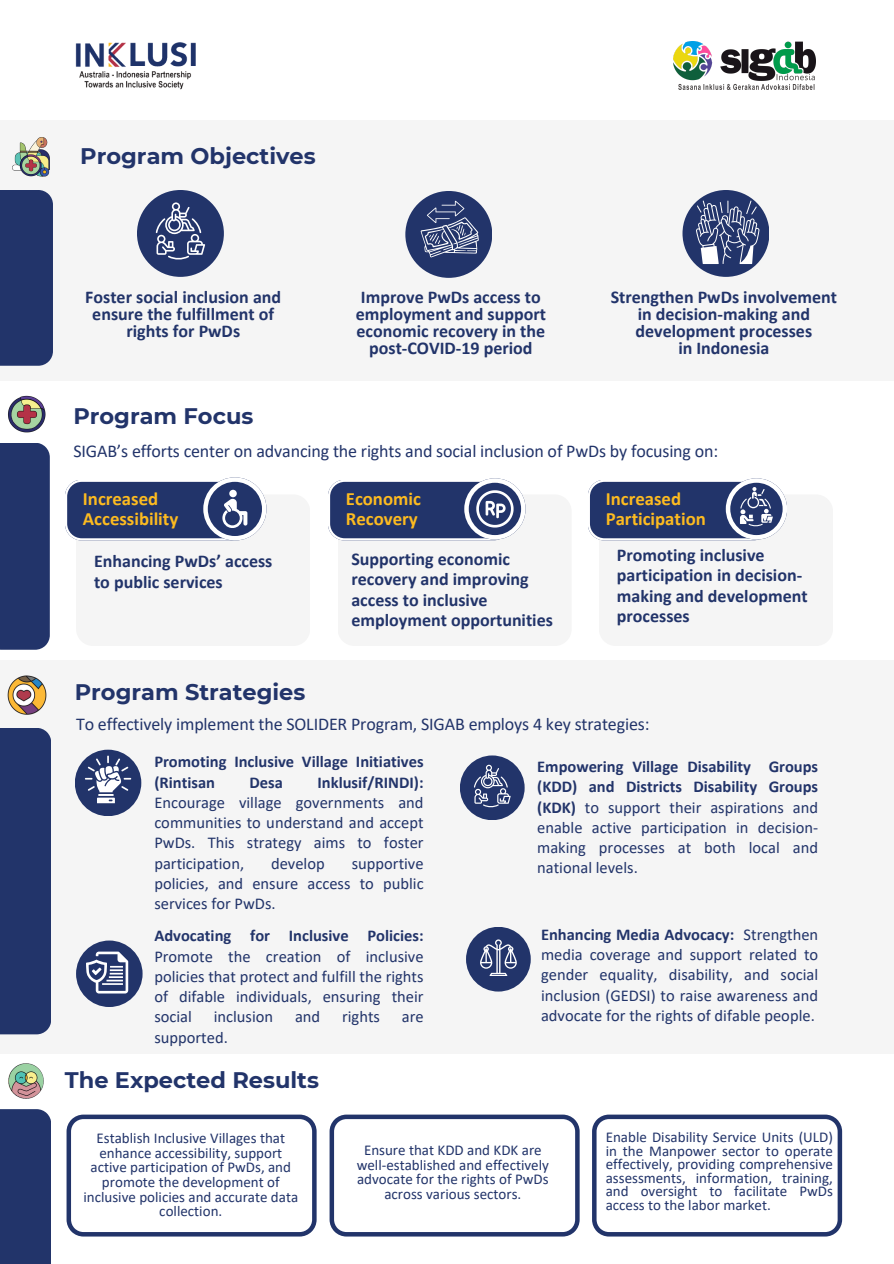
<style>
.page{position:relative;width:894px;height:1264px;background:#fff}
.page>*{position:absolute;margin:0;border:0;box-sizing:border-box;transform-origin:0 0}
.t1{font:700 22.5px "Montserrat";color:#22346a}
.t2{font:700 18.75px/20px "Calibri";color:#fdbb20}
.t3{font:700 18px/16.8px "Calibri";color:#22346a}
.t4{font:18px "Calibri";letter-spacing:-.01em;color:#22346a}
.t5{font:16.5px/20.2px "Calibri";color:#22346a;text-align:justify}
.t6{font:700 16.5px/20.2px "Calibri";color:#22346a}
.t7{font:15px/14.7px "Calibri";color:#22346a;text-align:center}
.s1{font-weight:700}
</style>
<div class="page">
<img style="left:673px;top:41px;width:142px;height:49px">
<div style="left:0;top:660px;width:893px;height:393px;background:#f5f5f5"></div>
<div style="left:0;top:120px;width:893px;height:261px;background:#f5f5f5"></div>
<div style="left:0;top:728px;width:51px;height:306px;background:#22346a"></div>
<div style="left:0;top:1109px;width:51px;height:154px;background:#22346a"></div>
<img style="left:7px;top:675px;width:40px;height:40px">
<div style="left:460px;top:755px;width:64px;height:65px;background:#22346a;border-radius:50%"></div>
<svg style="left:474px;top:764px;width:36px;height:43px"></svg>
<div style="left:466px;top:926px;width:64px;height:65px;background:#22346a;border-radius:50%"></div>
<svg style="left:480px;top:939px;width:36px;height:36px"></svg>
<div style="left:75px;top:749px;width:66px;height:67px;background:#22346a;border-radius:50%"></div>
<svg style="left:85px;top:755px;width:46px;height:48px"></svg>
<div style="left:76px;top:940px;width:66px;height:67px;background:#22346a;border-radius:50%"></div>
<svg style="left:86px;top:951px;width:42px;height:42px"></svg>
<img style="left:8px;top:395px;width:38px;height:38px">
<div style="left:0;top:443px;width:50px;height:206px;background:#22346a"></div>
<div style="left:76px;top:494px;width:234px;height:152px;background:#f5f5f5;border-radius:17px"></div>
<div style="left:337px;top:494px;width:234px;height:152px;background:#f5f5f5;border-radius:17px"></div>
<div style="left:598px;top:494px;width:234px;height:152px;background:#f5f5f5;border-radius:17px"></div>
<svg style="left:65px;top:477px;width:201px;height:63px"></svg>
<svg style="left:328px;top:478px;width:197px;height:62px"></svg>
<svg style="left:588px;top:478px;width:198px;height:62px"></svg>
<div style="left:0;top:190px;width:53px;height:175px;background:#22346a"></div>
<img style="left:12px;top:137px;width:38px;height:40px">
<div style="left:137px;top:190px;width:87px;height:87px;background:#22346a;border-radius:50%"></div>
<svg style="left:156px;top:202px;width:49px;height:58px"></svg>
<div style="left:682px;top:190px;width:87px;height:87px;background:#22346a;border-radius:50%"></div>
<svg style="left:695px;top:200px;width:64px;height:64px"></svg>
<img style="left:9px;top:1063px;width:35px;height:35px">
<svg style="left:66px;top:1114px;width:250px;height:122px"></svg>
<svg style="left:329px;top:1114px;width:250px;height:122px"></svg>
<svg style="left:592px;top:1114px;width:249px;height:122px"></svg>
<div style="left:405px;top:191px;width:87px;height:87px;background:#22346a;border-radius:50%"></div>
<svg style="left:420px;top:201px;width:59px;height:56px"></svg>
<img style="left:75px;top:42px;width:121px;height:48px">
<p class="t1" style="left:80px;top:143px;width:237px">Program Objectives</p>
<h2 class="t3" style="left:85px;top:290px;width:197px;text-align:center">Foster social inclusion and ensure the fulfillment of rights for PwDs</h2>
<h2 class="t3" style="left:355px;top:290px;width:192px;text-align:center">Improve PwDs access to employment and support economic recovery in the post-COVID-19 period</h2>
<p class="t3" style="left:610px;top:290px;width:228px;text-align:center">Strengthen PwDs involvement in decision-making and development processes<br>in Indonesia</p>
<p class="t1" style="left:73px;top:402px;width:181px">Program Focus</p>
<h1 class="t4" style="left:73px;top:444px;width:646px">SIGAB’s efforts center on advancing the rights and social inclusion of PwDs by focusing on:</h1>
<p class="t2" style="left:83px;top:490px;width:97px">Increased<br>Accessibility</p>
<p class="t2" style="left:346px;top:490px;width:76px">Economic<br>Recovery</p>
<p class="t2" style="left:605px;top:490px;width:102px">Increased<br>Participation</p>
<h2 class="t3" style="left:94px;top:552px;width:180px;line-height:20.2px">Enhancing PwDs’ access to public services</h2>
<p class="t3" style="left:351px;top:550px;width:203px;line-height:20.2px">Supporting economic recovery and improving access to inclusive employment opportunities</p>
<p class="t3" style="left:616px;top:546px;width:192px;line-height:20.2px">Promoting inclusive participation in decision&shy;making and development processes</p>
<h2 class="t1" style="left:75px;top:678px;width:232px">Program Strategies</h2>
<h2 class="t4" style="left:76px;top:717px;width:574px">To effectively implement the SOLIDER Program, SIGAB employs 4 key strategies:</h2>
<p class="t6" style="left:154px;top:753px;width:271px">Promoting Inclusive Village Initiatives (Rintisan</p>
<p class="t5" style="left:537px;top:757px;width:282px"><span class="s1">Empowering Village Disability Groups (KDD) and Districts Disability Groups (KDK)</span> to support their aspirations and enable active participation in decision&shy;making processes at both local and national levels.</p>
<p class="t5" style="left:154px;top:773px;width:271px;text-indent:163px"><span class="s1">Inklusif/RINDI):<br></span>Encourage village governments and communities to understand and accept PwDs. This strategy aims to foster participation,</p>
<p class="t6" style="left:249px;top:773px;width:35px">Desa</p>
<p class="t5" style="left:271px;top:854px;width:55px">develop</p>
<p class="t5" style="left:154px;top:854px;width:271px;text-indent:197px">supportive policies, and ensure access to public services for PwDs.</p>
<h1 class="t5" style="left:154px;top:927px;width:271px"><span class="s1">Advocating for Inclusive Policies:<br></span>Promote the creation of inclusive policies that protect and fulfill the rights of difable individuals, ensuring their social</h1>
<h1 class="t5" style="left:214px;top:1008px;width:61px">inclusion</h1>
<h1 class="t5" style="left:295px;top:1008px;width:27px">and</h1>
<h1 class="t5" style="left:342px;top:1008px;width:39px">rights</h1>
<h1 class="t5" style="left:401px;top:1008px;width:23px">are</h1>
<h1 class="t5" style="left:154px;top:1028px;width:75px">supported.</h1>
<h3 class="t5" style="left:541px;top:925px;width:278px"><span class="s1">Enhancing Media Advocacy:</span> Strengthen media coverage and support related to gender equality, disability, and social inclusion (GEDSI) to raise awareness and advocate for the rights of difable people.</h3>
<h2 class="t1" style="left:65px;top:1066px;width:255px">The Expected Results</h2>
<h2 class="t7" style="left:83px;top:1132px;width:216px">Establish Inclusive Villages that enhance accessibility, support active participation of PwDs, and promote the development of inclusive policies and accurate data collection.</h2>
<p class="t7" style="left:364px;top:1143px;width:179px">Ensure that KDD and KDK are</p>
<h2 class="t7" style="left:356px;top:1158px;width:194px">well-established and effectively advocate for the rights of PwDs across various sectors.</h2>
<h2 class="t7" style="left:605px;top:1131px;width:229px;line-height:13.5px;text-align:justify">Enable Disability Service Units (ULD) in the Manpower sector to operate effectively, providing comprehensive assessments, information, training, and oversight to facilitate PwDs access to the labor market.</h2>
</div>
